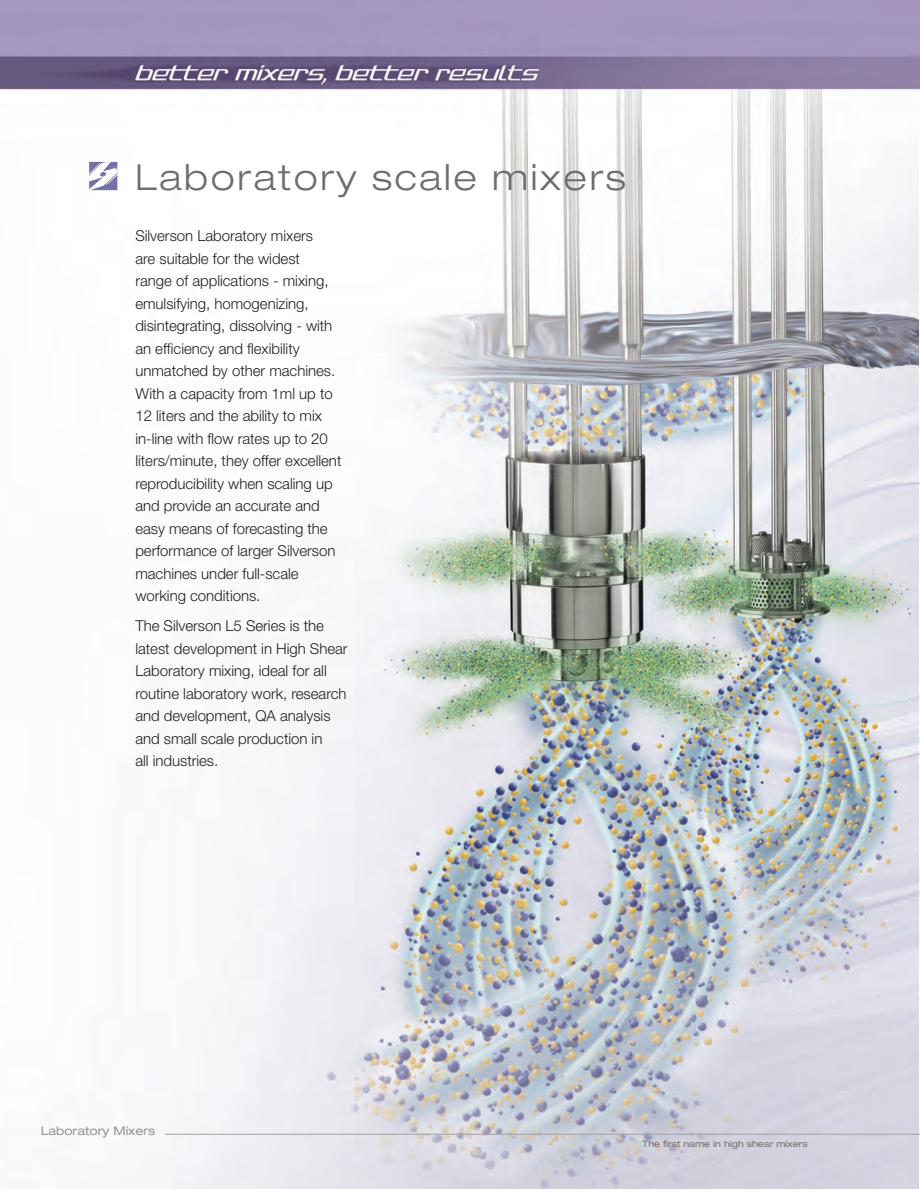
<style>
.page{position:relative;width:920px;height:1189px;background:#fff}
.page>*{position:absolute;margin:0;border:0;box-sizing:border-box;transform-origin:0 0}
.Headline{font:300 expanded 36px "Helvetica Neue LT";letter-spacing:.075em;color:#6c6d70}
.Body_Copy{font:300 15px "Helvetica Neue LT";color:#231f20}
.t1{font:expanded 12px "Helvetica Neue LT";color:#939598}
.t2{font:expanded 9px "Helvetica Neue LT";color:#717074}
</style>
<div class="page">
<img style="left:0;top:0;width:920px;height:1189px">
<svg style="left:89px;top:162px;width:28px;height:28px"></svg>
<hr style="left:165px;top:1134px;width:755px;height:1px;background:#a1a1a5">
<p class="Headline" style="left:135px;top:156px;width:492px">Laboratory scale mixers</p>
<p class="Body_Copy" style="left:135px;top:227px;width:179px">Silverson Laboratory mixers</p>
<p class="Body_Copy" style="left:135px;top:249px;width:166px">are suitable for the widest</p>
<p class="Body_Copy" style="left:135px;top:272px;width:195px">range of applications - mixing,</p>
<p class="Body_Copy" style="left:135px;top:294px;width:175px">emulsifying, homogenizing,</p>
<p class="Body_Copy" style="left:135px;top:317px;width:198px">disintegrating, dissolving - with</p>
<p class="Body_Copy" style="left:135px;top:339px;width:166px">an efficiency and flexibility</p>
<p class="Body_Copy" style="left:135px;top:362px;width:201px">unmatched by other machines.</p>
<p class="Body_Copy" style="left:135px;top:384px;width:199px">With a capacity from 1ml up to</p>
<p class="Body_Copy" style="left:135px;top:407px;width:188px">12 liters and the ability to mix</p>
<p class="Body_Copy" style="left:135px;top:429px;width:194px">in-line with flow rates up to 20</p>
<p class="Body_Copy" style="left:135px;top:452px;width:207px">liters/minute, they offer excellent</p>
<p class="Body_Copy" style="left:135px;top:474px;width:199px">reproducibility when scaling up</p>
<p class="Body_Copy" style="left:135px;top:497px;width:186px">and provide an accurate and</p>
<p class="Body_Copy" style="left:135px;top:519px;width:194px">easy means of forecasting the</p>
<p class="Body_Copy" style="left:135px;top:542px;width:202px">performance of larger Silverson</p>
<p class="Body_Copy" style="left:135px;top:564px;width:165px">machines under full-scale</p>
<p class="Body_Copy" style="left:135px;top:587px;width:127px">working conditions.</p>
<p class="Body_Copy" style="left:135px;top:617px;width:190px">The Silverson L5 Series is the</p>
<p class="Body_Copy" style="left:135px;top:639px;width:214px">latest development in High Shear</p>
<p class="Body_Copy" style="left:135px;top:662px;width:193px">Laboratory mixing, ideal for all</p>
<p class="Body_Copy" style="left:135px;top:684px;width:213px">routine laboratory work, research</p>
<p class="Body_Copy" style="left:135px;top:707px;width:197px">and development, QA analysis</p>
<p class="Body_Copy" style="left:135px;top:729px;width:188px">and small scale production in</p>
<p class="Body_Copy" style="left:135px;top:752px;width:84px">all industries.</p>
<p class="t1" style="left:41px;top:1123px;width:116px">Laboratory Mixers</p>
<p class="t2" style="left:642px;top:1138px;width:167px">The first name in high shear mixers</p>
</div>
